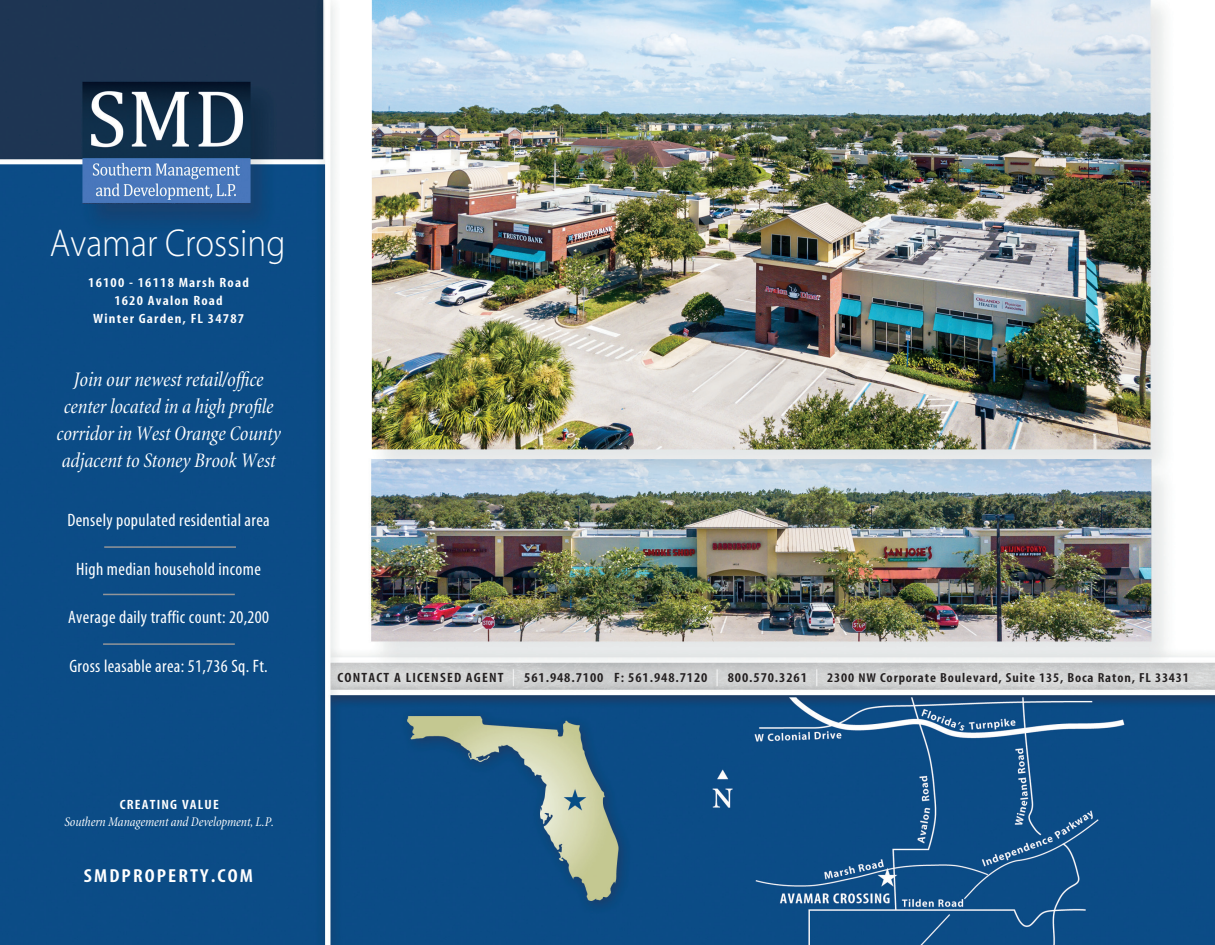
<style>
.page{position:relative;width:1215px;height:945px;background:#fff}
.page>*{position:absolute;margin:0;border:0;box-sizing:border-box;transform-origin:0 0}
.t1{font:300 39px "Sun Myriad";color:#fff;scale:.9 1}
.t2{font:italic 21px/27px "Sun Minion Regular Conden";color:#fff;text-align:center}
.t3{font:700 condensed 18.9px "Sun Myriad";letter-spacing:.1em;color:#fff;scale:1.11 1}
.t4{font:condensed 18px "Sun Myriad";letter-spacing:.02em;color:#fff}
.t5{font:700 condensed 13.5px "Sun Myriad";letter-spacing:.06em;color:#231f20;scale:1.11 1}
.t6{font:700 condensed 13.5px/18px "Sun Myriad";letter-spacing:.08em;color:#fff;text-align:center;scale:1.11 1}
.t7{font:italic 13.5px "Sun Minion Regular Conden";color:#fff}
.s1{font-weight:300;font-size:16.8px;color:#fff}
.s2{font-size:13.2px}
.s3{font-size:12.9px}
</style>
<div class="page">
<img style="left:0;top:1px;width:1215px;height:944px">
<hr style="left:104px;top:546px;width:132px;height:2px;background:#939598">
<hr style="left:103px;top:594px;width:132px;height:1px;background:#939598">
<hr style="left:103px;top:643px;width:132px;height:2px;background:#939598">
<h1 class="t1" style="left:50px;top:223px;width:263px">Avamar Crossing</h1>
<p class="t6" style="left:88px;top:274px;width:146px">16100 - 16118 Marsh Road<br>1620 Avalon Road<br>Winter Garden, FL 34787</p>
<p class="t2" style="left:56px;top:366px;width:226px">Join our newest retail/office center located in a high profile corridor in West Orange County adjacent to Stoney Brook West</p>
<p class="t4" style="left:67px;top:511px;width:204px">Densely populated residential area</p>
<p class="t4" style="left:76px;top:560px;width:186px">High median household income</p>
<p class="t4" style="left:68px;top:608px;width:203px">Average daily traffic count: 20,200</p>
<p class="t4" style="left:69px;top:657px;width:200px">Gross leasable area: 51,736 Sq. Ft.</p>
<p class="t6" style="left:120px;top:796px;width:91px">CREATING VALUE</p>
<p class="t7" style="left:64px;top:815px;width:211px">Southern Management and Development, L.P.</p>
<p class="t3" style="left:84px;top:866px;width:154px">SMDPROPERTY.COM</p>
<p class="t5" style="left:338px;top:670px;width:769px">CONTACT A LICENSED AGENT <span class="s1">|</span> 561.948.7100 F: 561.948.7120 <span class="s1">|</span> 800.570.3261 <span class="s1">|</span> <span class="s2">2300</span> <span class="s3">NW</span> <span class="s2">Corporate Boulevard, Suite 135, Boca Raton, FL 33431</span></p>
</div>
